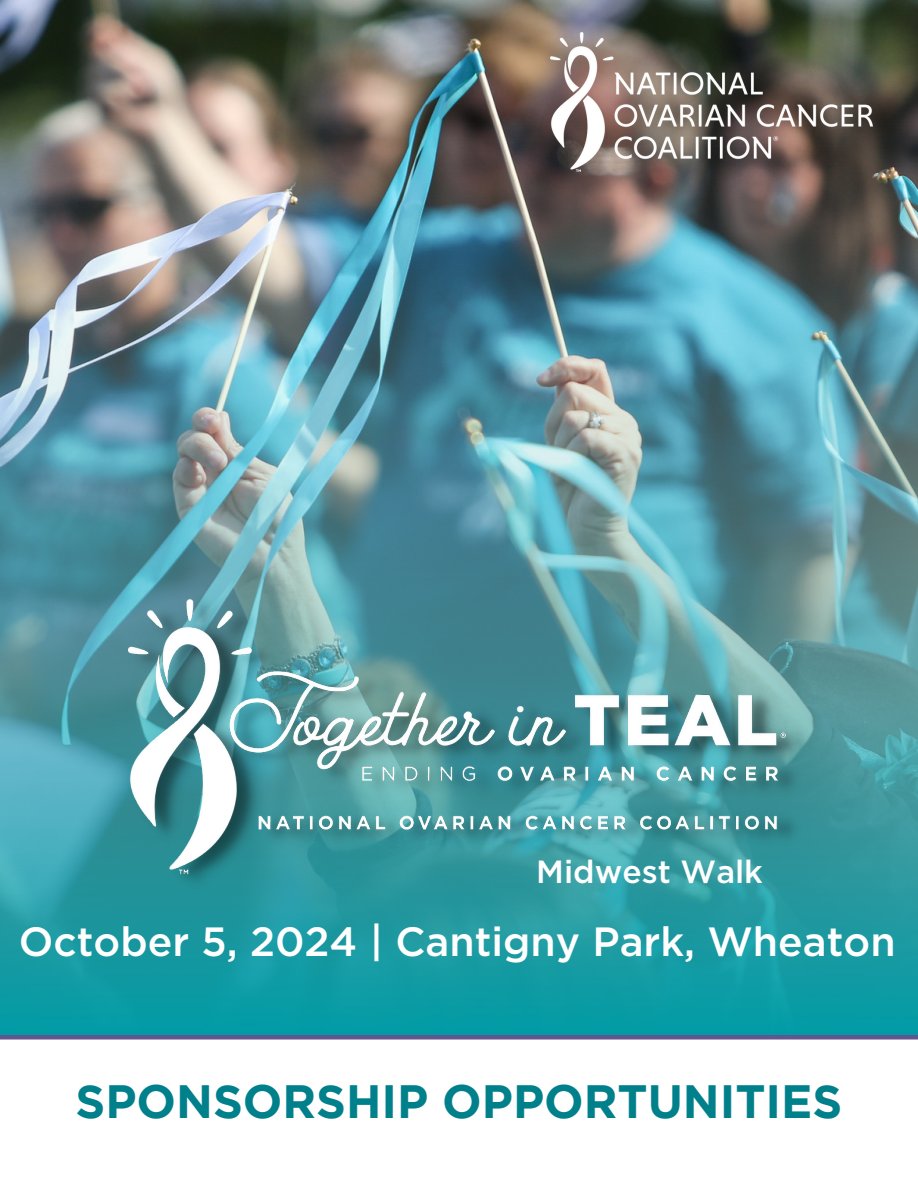
<style>
.page{position:relative;width:918px;height:1188px;background:#fff}
.page>*{position:absolute;margin:0;border:0;box-sizing:border-box;transform-origin:0 0}
.t1{font:700 46.65px "Gotham";color:#00808b}
.t2{font:500 40.8px "Gotham";color:#fff}
.t3{font:500 32.1px "Gotham";color:#fff}
</style>
<div class="page">
<img style="left:0;top:0;width:918px;height:119px">
<img style="left:0;top:119px;width:918px;height:916px">
<img style="left:129px;top:591px;width:681px;height:302px">
<img style="left:550px;top:32px;width:322px;height:140px">
<div style="left:0;top:1035px;width:918px;height:5px;background:#61568e"></div>
<p class="t3" style="left:536px;top:857px;width:228px">Midwest Walk</p>
<h2 class="t2" style="left:19px;top:924px;width:878px">October 5, 2024 | Cantigny Park, Wheaton</h2>
<p class="t1" style="left:76px;top:1084px;width:768px">SPONSORSHIP OPPORTUNITIES</p>
</div>
